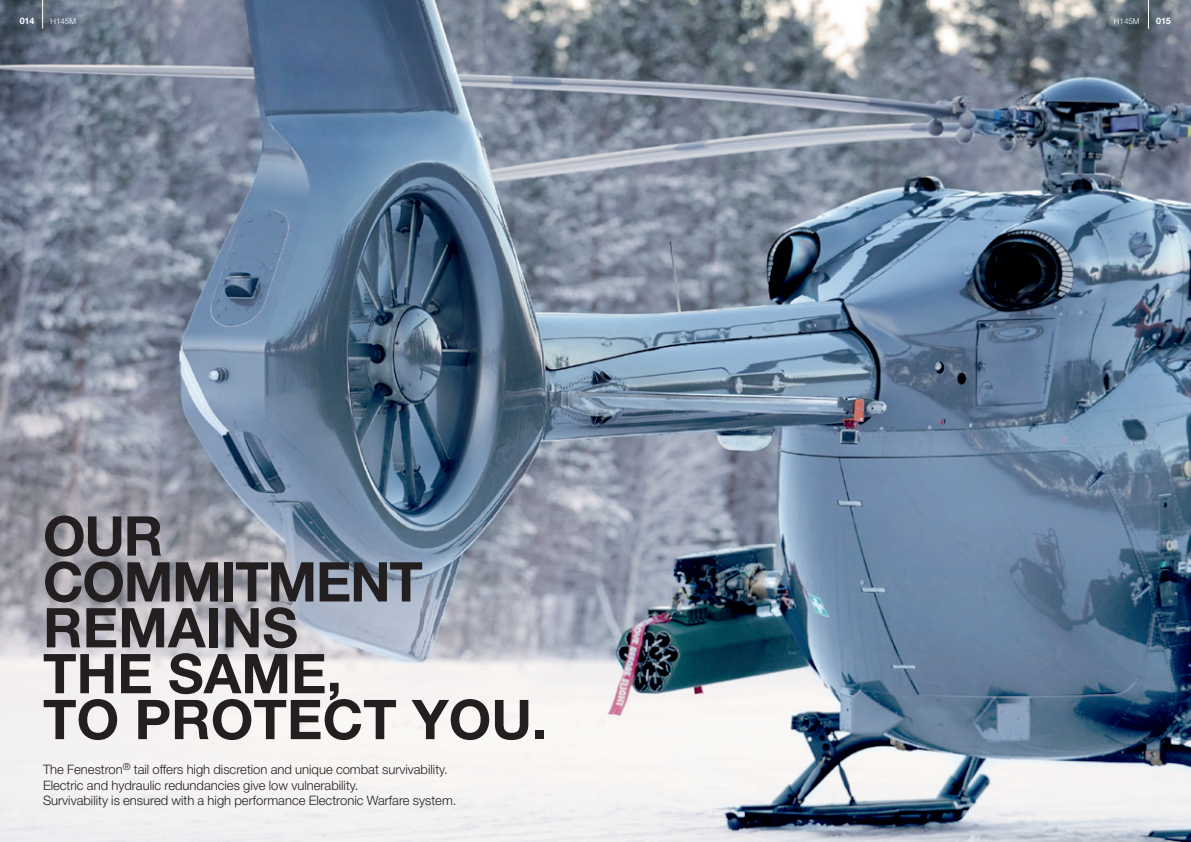
<style>
.page{position:relative;width:1191px;height:842px;background:#fff}
.page>*{position:absolute;margin:0;border:0;box-sizing:border-box;transform-origin:0 0}
.t1{font:700 54.9px/45.9px "Helvetica Neue LT Std";color:#231f20}
.t2{font:300 13px/15.6px "Helvetica Neue LT Std";color:#231f20}
.t3{font:700 9px "Helvetica Neue LT Std";letter-spacing:-.025em;color:#fff}
.t4{font:300 8px "Helvetica Neue LT Std";color:#fff}
</style>
<div class="page">
<img style="left:0;top:0;width:1191px;height:842px">
<svg style="left:42px;top:0;width:1px;height:29px"></svg>
<svg style="left:1148px;top:0;width:1px;height:29px"></svg>
<p class="t3" style="left:20px;top:16px;width:16px">014</p>
<p class="t4" style="left:50px;top:17px;width:27px">H145M</p>
<p class="t4" style="left:1114px;top:17px;width:27px">H145M</p>
<p class="t3" style="left:1156px;top:16px;width:16px">015</p>
<h1 class="t1" style="left:43px;top:512px;width:506px">OUR<br>COMMITMENT<br>REMAINS<br>THE SAME,<br>TO PROTECT YOU.</h1>
<p class="t2" style="left:43px;top:761px;width:415px">The Fenestron<sup>®</sup> tail offers high discretion and unique combat survivability.<br>Electric and hydraulic redundancies give low vulnerability.<br>Survivability is ensured with a high performance Electronic Warfare system.</p>
</div>
